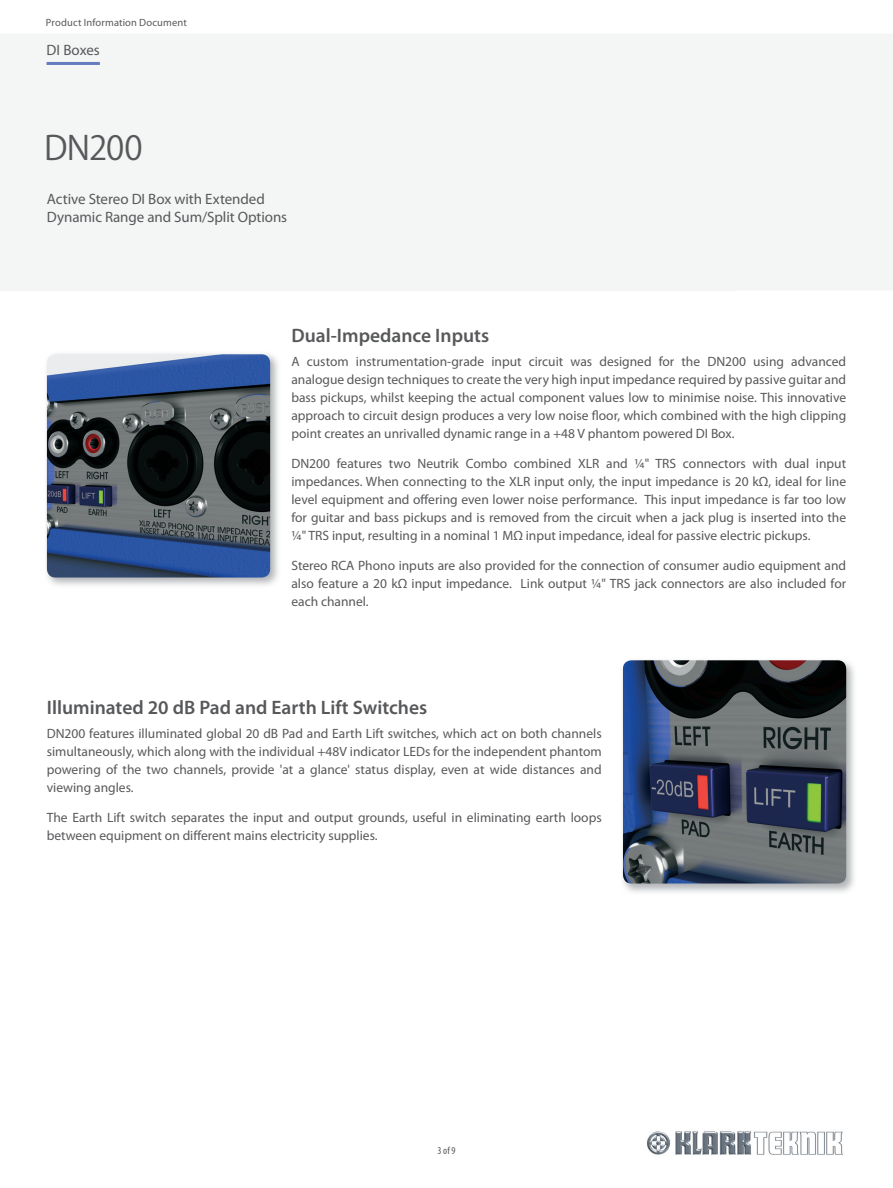
<style>
.page{position:relative;width:893px;height:1188px;background:#fff}
.page>*{position:absolute;margin:0;border:0;box-sizing:border-box;transform-origin:0 0}
.t1{font:33px "Koz Go Pro Regular 90 pv RKSJ H";letter-spacing:-.025em;color:#57585a}
.t2{font:600 19.5px "Myriad Pro";color:#57585a}
.t3{font:15px/18px "Myriad Pro";letter-spacing:-.005em;color:#57585a}
.t4{font:13.5px/18px "Myriad Pro";color:#57585a;text-align:justify}
.t5{font:10.5px "Myriad Pro";letter-spacing:.015em;color:#57585a}
.t6{font:condensed 10.5px "Myriad Pro";color:#57585a}
</style>
<div class="page">
<img style="left:646px;top:1131px;width:197px;height:24px">
<hr style="left:47px;top:62px;width:53px;height:3px;background:#647bbd">
<img style="left:46px;top:352px;width:233px;height:234px">
<img style="left:47px;top:354px;width:223px;height:224px;border-radius:9px">
<img style="left:622px;top:659px;width:234px;height:234px">
<img style="left:623px;top:660px;width:223px;height:224px;border-radius:9px">
<p class="t5" style="left:46px;top:18px;width:142px">Product Information Document</p>
<p class="t3" style="left:47px;top:42px;width:55px">DI Boxes</p>
<h1 class="t1" style="left:44px;top:135px;width:100px">DN200</h1>
<p class="t3" style="left:47px;top:191px;width:242px">Active Stereo DI Box with Extended<br>Dynamic Range and Sum/Split Options</p>
<h2 class="t2" style="left:291px;top:328px;width:199px">Dual-Impedance Inputs</h2>
<p class="t4" style="left:291px;top:354px;width:556px">A custom instrumentation-grade input circuit was designed for the DN200 using advanced analogue design techniques to create the very high input impedance required by passive guitar and bass pickups, whilst keeping the actual component values low to minimise noise. This innovative approach to circuit design produces a very low noise floor, which combined with the high clipping point creates an unrivalled dynamic range in a +48 V phantom powered DI Box.</p>
<p class="t4" style="left:291px;top:456px;width:556px">DN200 features two Neutrik Combo combined XLR and ¼" TRS connectors with dual input impedances. When connecting to the XLR input only, the input impedance is 20 kΩ, ideal for line level equipment and offering even lower noise performance. This input impedance is far too low for guitar and bass pickups and is removed from the circuit when a jack plug is inserted into the ¼" TRS input, resulting in a nominal 1 MΩ input impedance, ideal for passive electric pickups.</p>
<p class="t4" style="left:291px;top:558px;width:556px">Stereo RCA Phono inputs are also provided for the connection of consumer audio equipment and also feature a 20 kΩ input impedance. Link output ¼" TRS jack connectors are also included for each channel.</p>
<h2 class="t2" style="left:47px;top:700px;width:382px">Illuminated 20 dB Pad and Earth Lift Switches</h2>
<p class="t4" style="left:47px;top:726px;width:556px">DN200 features illuminated global 20 dB Pad and Earth Lift switches, which act on both channels simultaneously, which along with the individual +48V indicator LEDs for the independent phantom powering of the two channels, provide 'at a glance' status display, even at wide distances and viewing angles.</p>
<p class="t4" style="left:47px;top:810px;width:556px">The Earth Lift switch separates the input and output grounds, useful in eliminating earth loops between equipment on different mains electricity supplies.</p>
<p class="t6" style="left:437px;top:1147px;width:20px">3 of 9</p>
</div>
